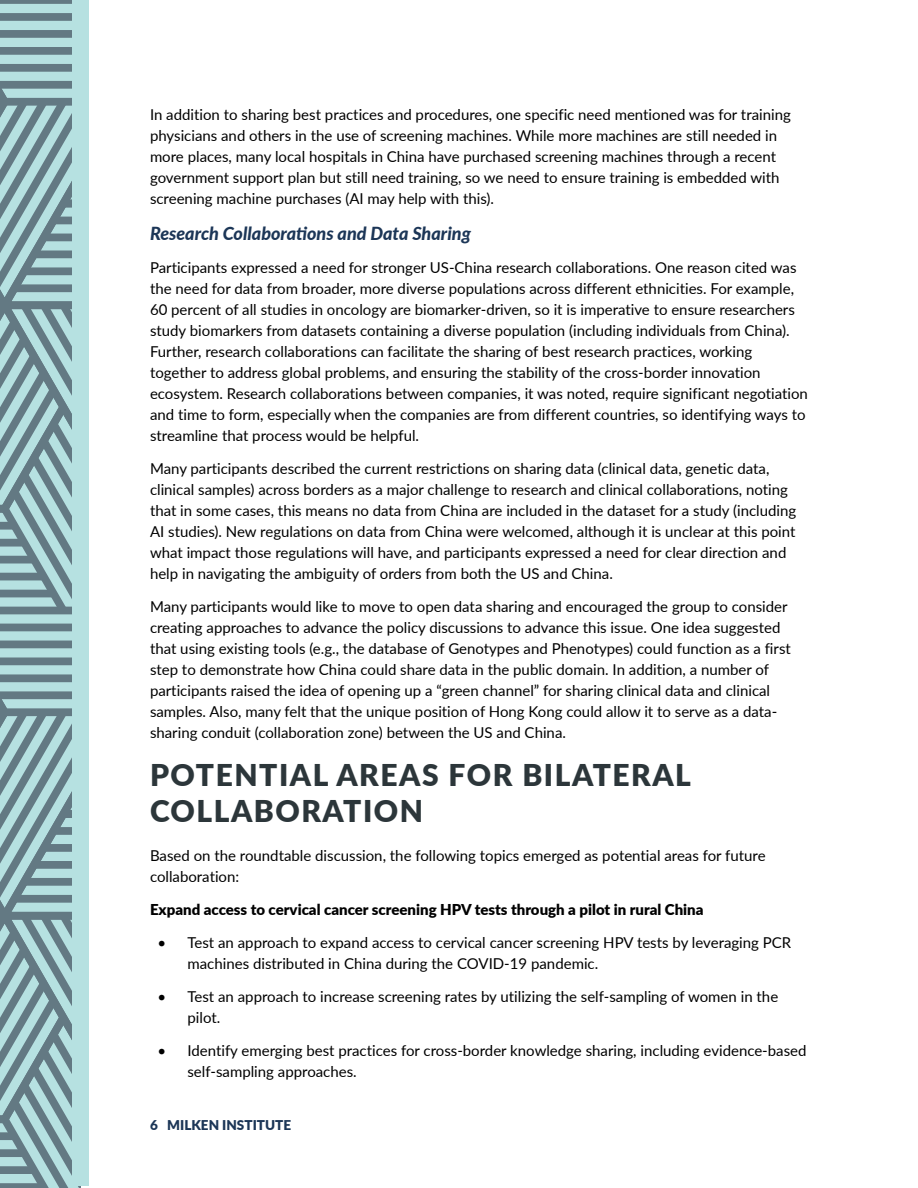
<style>
.page{position:relative;width:918px;height:1188px;background:#fff}
.page>*{position:absolute;margin:0;border:0;box-sizing:border-box;transform-origin:0 0}
.t1{font:900 30px/36px "Lato";letter-spacing:.05em;color:#2c363a}
.t2{font:italic 800 18px "Lato";color:#1c3657}
.t3{font:15px/21px "Lato";color:#000}
.t4{font:900 15px "Lato";color:#000}
.t5{font:900 13.5px "Lato";color:#1c3657}
</style>
<div class="page">
<svg style="left:0;top:0;width:80px;height:1188px;background:#8daeb2"></svg>
<div style="left:72px;top:0;width:17px;height:1186px;background:#b6e1e1"></div>
<p class="t3" style="left:150px;top:103px;width:642px">In addition to sharing best practices and procedures, one specific need mentioned was for training physicians and others in the use of screening machines. While more machines are still needed in more places, many local hospitals in China have purchased screening machines through a recent government support plan but still need training, so we need to ensure training is embedded with screening machine purchases (AI may help with this).</p>
<p class="t2" style="left:150px;top:220px;width:322px">Research Collaborations and Data Sharing</p>
<p class="t3" style="left:150px;top:256px;width:660px">Participants expressed a need for stronger US-China research collaborations. One reason cited was the need for data from broader, more diverse populations across different ethnicities. For example, 60 percent of all studies in oncology are biomarker-driven, so it is imperative to ensure researchers study biomarkers from datasets containing a diverse population (including individuals from China).<br>Further, research collaborations can facilitate the sharing of best research practices, working together to address global problems, and ensuring the stability of the cross-border innovation ecosystem. Research collaborations between companies, it was noted, require significant negotiation and time to form, especially when the companies are from different countries, so identifying ways to streamline that process would be helpful.</p>
<p class="t3" style="left:150px;top:457px;width:648px">Many participants described the current restrictions on sharing data (clinical data, genetic data, clinical samples) across borders as a major challenge to research and clinical collaborations, noting that in some cases, this means no data from China are included in the dataset for a study (including AI studies). New regulations on data from China were welcomed, although it is unclear at this point what impact those regulations will have, and participants expressed a need for clear direction and help in navigating the ambiguity of orders from both the US and China.</p>
<p class="t3" style="left:150px;top:595px;width:642px">Many participants would like to move to open data sharing and encouraged the group to consider creating approaches to advance the policy discussions to advance this issue. One idea suggested that using existing tools (e.g., the database of Genotypes and Phenotypes) could function as a first step to demonstrate how China could share data in the public domain. In addition, a number of participants raised the idea of opening up a “green channel” for sharing clinical data and clinical samples. Also, many felt that the unique position of Hong Kong could allow it to serve as a data&shy;sharing conduit (collaboration zone) between the US and China.</p>
<h1 class="t1" style="left:150px;top:756px;width:543px">POTENTIAL AREAS FOR BILATERAL<br>COLLABORATION</h1>
<p class="t3" style="left:150px;top:844px;width:617px">Based on the roundtable discussion, the following topics emerged as potential areas for future collaboration:</p>
<p class="t4" style="left:150px;top:898px;width:555px">Expand access to cervical cancer screening HPV tests through a pilot in rural China</p>
<p class="t3" style="left:188px;top:931px;width:605px;text-indent:-30px">• Test an approach to expand access to cervical cancer screening HPV tests by leveraging PCR machines distributed in China during the COVID-19 pandemic.</p>
<p class="t3" style="left:188px;top:985px;width:592px;text-indent:-30px">• Test an approach to increase screening rates by utilizing the self-sampling of women in the pilot.</p>
<p class="t3" style="left:188px;top:1039px;width:621px;text-indent:-30px">• Identify emerging best practices for cross-border knowledge sharing, including evidence-based self-sampling approaches.</p>
<p class="t5" style="left:150px;top:1115px;width:143px">6 MILKEN INSTITUTE</p>
</div>
